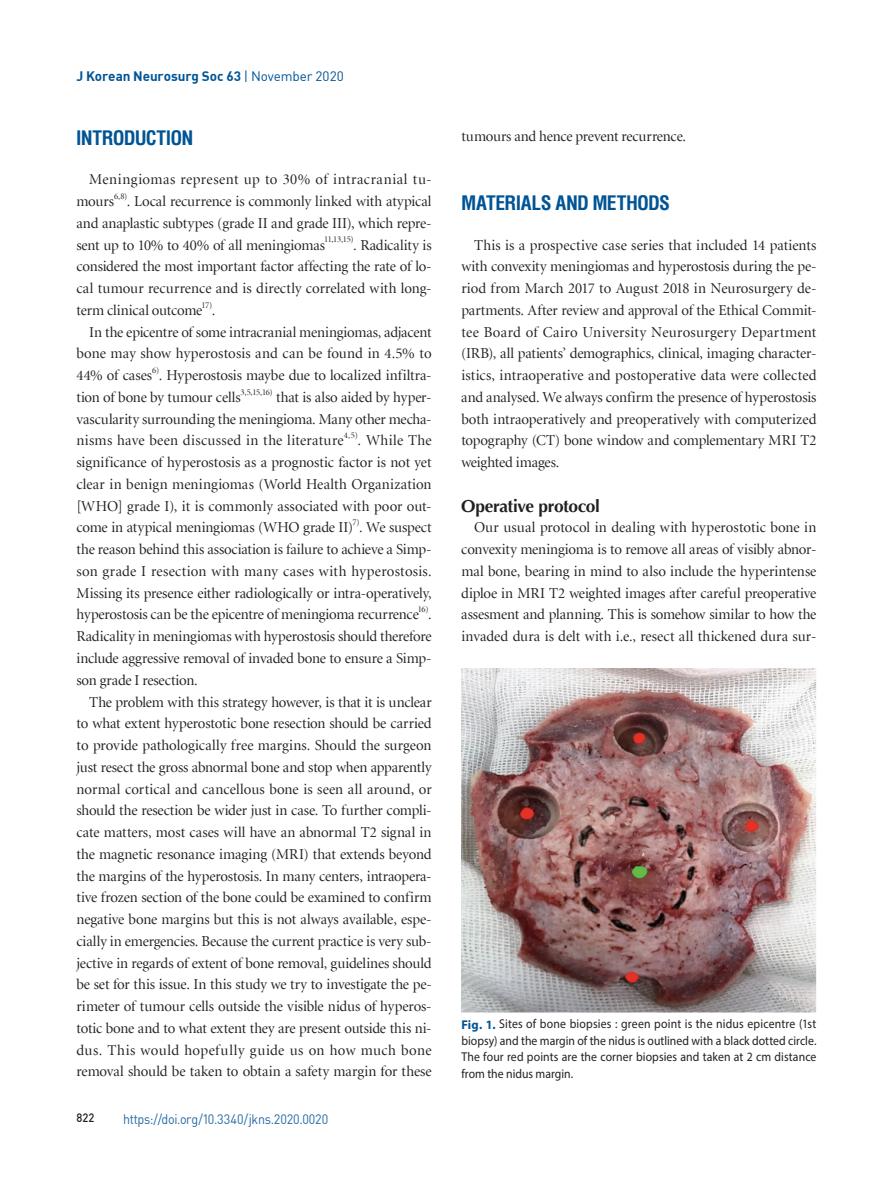
<style>
.page{position:relative;width:893px;height:1191px;background:#fff}
.page>*{position:absolute;margin:0;border:0;box-sizing:border-box;transform-origin:0 0}
.t1{font:700 condensed 19.5px "Helvetica";letter-spacing:-.04em;color:#005495}
.t2{font:700 17.25px "Optima";letter-spacing:-.02em;color:#231f20}
.t3{font:15px/21.8px "Minion LT Display";letter-spacing:-.005em;color:#231f20;text-align:justify}
.t4{font:15px/21.8px "Minion LT Display";letter-spacing:.03em;color:#231f20}
.t5{font:13.5px "DIN";letter-spacing:-.015em;color:#2369a5;scale:.93 1}
.t6{font:700 13.5px "DIN";letter-spacing:-.005em;color:#005495}
.t7{font:12.75px/16.5px "Myriad Pro";letter-spacing:.005em;color:#231f20;text-align:justify;scale:.92 1}
.t8{font:12px "Dinmed";color:#231f20;scale:.93 1}
.t9{font:8.7px "Minion LT Display";letter-spacing:-.05em;color:#231f20}
.s1{font-weight:400}
.s2{font-weight:700;color:#005495}
</style>
<div class="page">
<img style="left:461px;top:669px;width:355px;height:343px">
<p class="t6" style="left:76px;top:68px;width:269px">J Korean Neurosurg Soc 63 <span class="s1">| November 2020</span></p>
<h1 class="t1" style="left:76px;top:125px;width:119px">INTRODUCTION</h1>
<p class="t4" style="left:77px;top:169px;width:357px;text-indent:13px">Meningiomas represent up to 30% of intracranial tu&shy;mours</p>
<p class="t9" style="left:114px;top:192px;width:15px">6,8)</p>
<p class="t3" style="left:76px;top:191px;width:357px;text-indent:50px">. Local recurrence is commonly linked with atypical and anaplastic subtypes (grade II and grade III), which repre&shy;sent up to 10% to 40% of all meningiomas</p>
<p class="t9" style="left:324px;top:235px;width:31px">11,13,15)</p>
<p class="t3" style="left:76px;top:234px;width:357px;text-indent:277px">. Radicality is considered the most important factor affecting the rate of lo&shy;cal tumour recurrence and is directly correlated with long&shy;term clinical outcome</p>
<p class="t9" style="left:201px;top:300px;width:12px">17)</p>
<p class="t3" style="left:212px;top:300px;width:5px">.</p>
<p class="t3" style="left:89px;top:321px;width:344px">In the epicentre of some intracranial meningiomas, adjacent</p>
<p class="t3" style="left:77px;top:343px;width:357px">bone may show hyperostosis and can be found in 4.5% to</p>
<p class="t3" style="left:76px;top:365px;width:77px">44% of cases</p>
<p class="t9" style="left:152px;top:366px;width:9px">6)</p>
<p class="t3" style="left:77px;top:365px;width:357px;text-indent:82px">. Hyperostosis maybe due to localized infiltra&shy;tion of bone by tumour cells</p>
<p class="t9" style="left:241px;top:387px;width:34px">3,5,15,16)</p>
<p class="t3" style="left:76px;top:387px;width:357px;text-indent:200px">that is also aided by hyper&shy;vascularity surrounding the meningioma. Many other mecha&shy;nisms have been discussed in the literature</p>
<p class="t9" style="left:344px;top:431px;width:15px">4,5)</p>
<p class="t3" style="left:76px;top:430px;width:357px;text-indent:281px">. While The significance of hyperostosis as a prognostic factor is not yet clear in benign meningiomas (World Health Organization [WHO] grade I), it is commonly associated with poor out&shy;come in atypical meningiomas (WHO grade II) . We suspect</p>
<p class="t9" style="left:353px;top:518px;width:9px">7)</p>
<p class="t3" style="left:76px;top:539px;width:357px">the reason behind this association is failure to achieve a Simp&shy;son grade I resection with many cases with hyperostosis.<br>Missing its presence either radiologically or intra-operatively, hyperostosis can be the epicentre of meningioma recurrence</p>
<p class="t9" style="left:418px;top:605px;width:12px">16)</p>
<p class="t3" style="left:76px;top:604px;width:357px;text-indent:352px">.<br>Radicality in meningiomas with hyperostosis should therefore include aggressive removal of invaded bone to ensure a Simp&shy;son grade I resection.</p>
<p class="t3" style="left:76px;top:691px;width:357px;text-indent:13px">The problem with this strategy however, is that it is unclear to what extent hyperostotic bone resection should be carried to provide pathologically free margins. Should the surgeon just resect the gross abnormal bone and stop when apparently normal cortical and cancellous bone is seen all around, or should the resection be wider just in case. To further compli&shy;cate matters, most cases will have an abnormal T2 signal in the magnetic resonance imaging (MRI) that extends beyond the margins of the hyperostosis. In many centers, intraopera&shy;tive frozen section of the bone could be examined to confirm negative bone margins but this is not always available, espe&shy;cially in emergencies. Because the current practice is very sub&shy;jective in regards of extent of bone removal, guidelines should be set for this issue. In this study we try to investigate the pe&shy;rimeter of tumour cells outside the visible nidus of hyperos&shy;totic bone and to what extent they are present outside this ni&shy;dus. This would hopefully guide us on how much bone removal should be taken to obtain a safety margin for these</p>
<p class="t8" style="left:77px;top:1109px;width:21px">822</p>
<p class="t5" style="left:123px;top:1110px;width:222px">https://doi.org/10.3340/jkns.2020.0020</p>
<p class="t3" style="left:461px;top:126px;width:226px">tumours and hence prevent recurrence.</p>
<h1 class="t1" style="left:461px;top:190px;width:211px">MATERIALS AND METHODS</h1>
<p class="t3" style="left:461px;top:234px;width:357px;text-indent:13px">This is a prospective case series that included 14 patients with convexity meningiomas and hyperostosis during the pe&shy;riod from March 2017 to August 2018 in Neurosurgery de&shy;partments. After review and approval of the Ethical Commit&shy;tee Board of Cairo University Neurosurgery Department (IRB), all patients’ demographics, clinical, imaging character&shy;istics, intraoperative and postoperative data were collected and analysed. We always confirm the presence of hyperostosis both intraoperatively and preoperatively with computerized topography (CT) bone window and complementary MRI T2 weighted images.</p>
<p class="t2" style="left:461px;top:495px;width:140px">Operative protocol</p>
<p class="t3" style="left:461px;top:517px;width:357px;text-indent:13px">Our usual protocol in dealing with hyperostotic bone in convexity meningioma is to remove all areas of visibly abnor&shy;mal bone, bearing in mind to also include the hyperintense diploe in MRI T2 weighted images after careful preoperative assesment and planning. This is somehow similar to how the invaded dura is delt with i.e., resect all thickened dura sur-</p>
<p class="t7" style="left:461px;top:1015px;width:387px"><span class="s2">Fig. 1.</span> Sites of bone biopsies : green point is the nidus epicentre (1st biopsy) and the margin of the nidus is outlined with a black dotted circle.<br>The four red points are the corner biopsies and taken at 2 cm distance from the nidus margin.</p>
</div>
